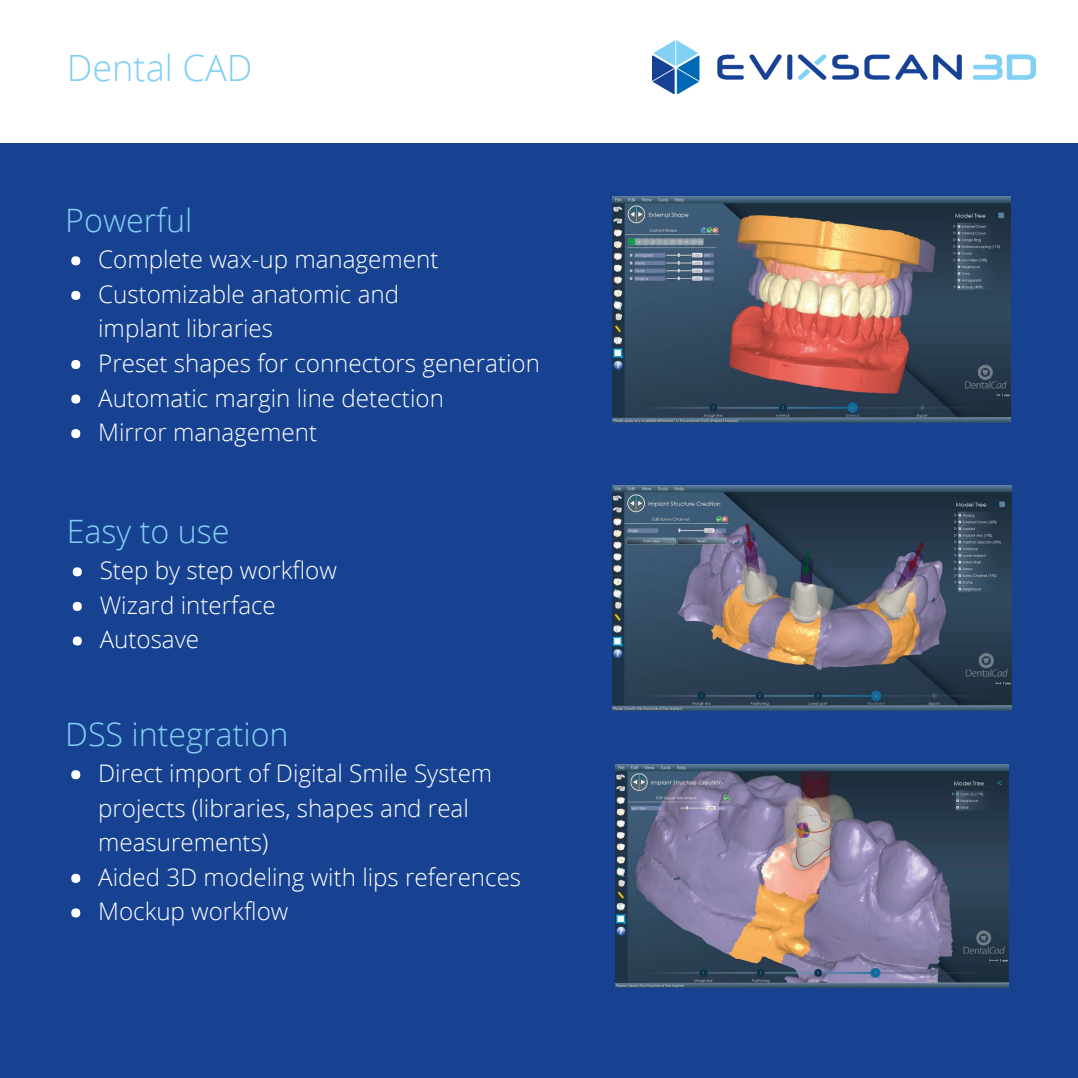
<style>
.page{position:relative;width:1078px;height:1078px;background:#fff}
.page>*{position:absolute;margin:0;border:0;box-sizing:border-box;transform-origin:0 0}
.t1{font:300 36.2px "Open Sans";color:#81cff4}
.t2{font:300 32.2px "Open Sans";color:#81cff4}
.t3{font:300 24.2px/34.6px "Open Sans";color:#fff}
</style>
<div class="page">
<div style="left:0;top:0;width:1077px;height:1077px;background:#174291"></div>
<div style="left:0;top:0;width:1077px;height:143px;background:#fff"></div>
<div style="left:71px;top:256px;width:9px;height:9px;background:#fff;border-radius:50%"></div>
<div style="left:71px;top:291px;width:9px;height:9px;background:#fff;border-radius:50%"></div>
<div style="left:71px;top:360px;width:9px;height:9px;background:#fff;border-radius:50%"></div>
<div style="left:71px;top:394px;width:9px;height:9px;background:#fff;border-radius:50%"></div>
<div style="left:71px;top:429px;width:9px;height:9px;background:#fff;border-radius:50%"></div>
<img style="left:652px;top:41px;width:383px;height:52px">
<div style="left:73px;top:567px;width:9px;height:9px;background:#fff;border-radius:50%"></div>
<div style="left:73px;top:601px;width:9px;height:9px;background:#fff;border-radius:50%"></div>
<div style="left:73px;top:636px;width:9px;height:9px;background:#fff;border-radius:50%"></div>
<img style="left:612px;top:197px;width:398px;height:225px">
<img style="left:612px;top:485px;width:399px;height:225px">
<div style="left:71px;top:770px;width:9px;height:9px;background:#fff;border-radius:50%"></div>
<div style="left:71px;top:873px;width:9px;height:9px;background:#fff;border-radius:50%"></div>
<div style="left:71px;top:908px;width:9px;height:9px;background:#fff;border-radius:50%"></div>
<img style="left:615px;top:764px;width:393px;height:222px">
<h1 class="t1" style="left:67px;top:42px;width:187px">Dental CAD</h1>
<h2 class="t2" style="left:65px;top:198px;width:129px">Powerful</h2>
<p class="t3" style="left:98px;top:241px;width:443px">Complete wax-up management<br>Customizable anatomic and<br>implant libraries<br>Preset shapes for connectors generation<br>Automatic margin line detection<br>Mirror management</p>
<h2 class="t2" style="left:67px;top:508px;width:164px">Easy to use</h2>
<p class="t3" style="left:100px;top:552px;width:239px">Step by step workflow<br>Wizard interface<br>Autosave</p>
<h2 class="t2" style="left:65px;top:711px;width:225px">DSS integration</h2>
<p class="t3" style="left:98px;top:755px;width:424px">Direct import of Digital Smile System projects (libraries, shapes and real measurements)<br>Aided 3D modeling with lips references<br>Mockup workflow</p>
</div>
